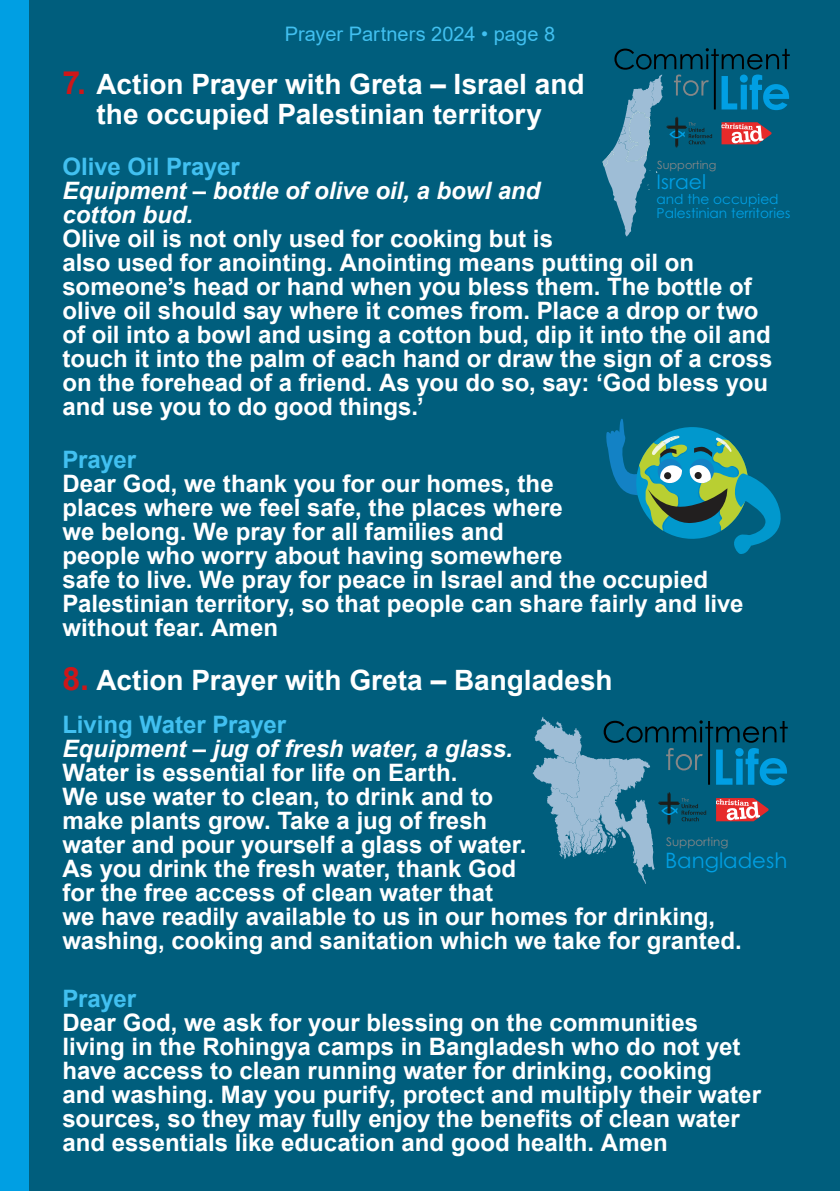
<style>
.page{position:relative;width:840px;height:1191px;background:#fff}
.page>*{position:absolute;margin:0;border:0;box-sizing:border-box;transform-origin:0 0}
.t1{font:700 28px/30.2px "Arial";color:#fff;text-align:center}
.t2{font:700 24px/24px "Arial";color:#fff}
.t3{font:italic 700 24px/24px "Arial";letter-spacing:-.005em;color:#fff}
.t4{font:700 24px "Arial";letter-spacing:-.005em;color:#41c0f0}
.t5{font:21.2px "Century Gothic";color:#009fe3}
.t6{font:20.2px "Century Gothic";color:#009fe3}
.t7{font:20px "Arial";letter-spacing:.005em;color:#41c0f0}
.t8{font:13.6px/14.2px "Century Gothic";color:#009fe3}
.t9{font:11.8px "Century Gothic";color:#868787}
.t10{font:11.4px "Century Gothic";color:#868787}
.s1{font-size:32px;color:#cd1719}
</style>
<div class="page">
<div style="left:0;top:0;width:839px;height:1191px;background:#005e7d"></div>
<div style="left:0;top:0;width:28px;height:1191px;background:#009fe3"></div>
<svg style="left:602px;top:48px;width:187px;height:188px"></svg>
<svg style="left:532px;top:717px;width:255px;height:167px"></svg>
<svg style="left:606px;top:419px;width:174px;height:135px"></svg>
<p class="t7" style="left:284px;top:20px;width:272px">Prayer Partners 2024 • page 8</p>
<p class="t1" style="left:62px;top:69px;width:523px"><span class="s1">7.</span> Action Prayer with Greta – Israel and the occupied Palestinian territory</p>
<p class="t4" style="left:62px;top:150px;width:179px">Olive Oil Prayer</p>
<p class="t3" style="left:62px;top:179px;width:479px">Equipment – bottle of olive oil, a bowl and cotton bud.</p>
<p class="t2" style="left:62px;top:227px;width:711px">Olive oil is not only used for cooking but is<br>also used for anointing. Anointing means putting oil on someone’s head or hand when you bless them. The bottle of olive oil should say where it comes from. Place a drop or two of oil into a bowl and using a cotton bud, dip it into the oil and touch it into the palm of each hand or draw the sign of a cross on the forehead of a friend. As you do so, say: ‘God bless you and use you to do good things.’</p>
<p class="t4" style="left:62px;top:443px;width:75px">Prayer</p>
<p class="t2" style="left:62px;top:472px;width:682px">Dear God, we thank you for our homes, the<br>places where we feel safe, the places where<br>we belong. We pray for all families and<br>people who worry about having somewhere<br>safe to live. We pray for peace in Israel and the occupied Palestinian territory, so that people can share fairly and live without fear. Amen</p>
<p class="t1" style="left:62px;top:665px;width:551px"><span class="s1">8.</span> Action Prayer with Greta – Bangladesh</p>
<p class="t4" style="left:62px;top:708px;width:225px">Living Water Prayer</p>
<p class="t3" style="left:62px;top:737px;width:451px">Equipment – jug of fresh water, a glass.</p>
<p class="t2" style="left:62px;top:761px;width:653px">Water is essential for life on Earth.<br>We use water to clean, to drink and to<br>make plants grow. Take a jug of fresh<br>water and pour yourself a glass of water.<br>As you drink the fresh water, thank God<br>for the free access of clean water that<br>we have readily available to us in our homes for drinking,</p>
<p class="t10" style="left:656px;top:157px;width:61px">Supporting</p>
<p class="t6" style="left:656px;top:169px;width:51px">Israel</p>
<p class="t8" style="left:656px;top:192px;width:135px">and the occupied<br>Palestinian territories</p>
<p class="t9" style="left:665px;top:835px;width:64px">Supporting</p>
<p class="t5" style="left:664px;top:847px;width:124px">Bangladesh</p>
<p class="t2" style="left:62px;top:928px;width:680px">washing, cooking and sanitation which we take for granted.</p>
<p class="t4" style="left:62px;top:981px;width:75px">Prayer</p>
<p class="t2" style="left:62px;top:1010px;width:699px">Dear God, we ask for your blessing on the communities living in the Rohingya camps in Bangladesh who do not yet have access to clean running water for drinking, cooking<br>and washing. May you purify, protect and multiply their water sources, so they may fully enjoy the benefits of clean water and essentials like education and good health. Amen</p>
</div>
